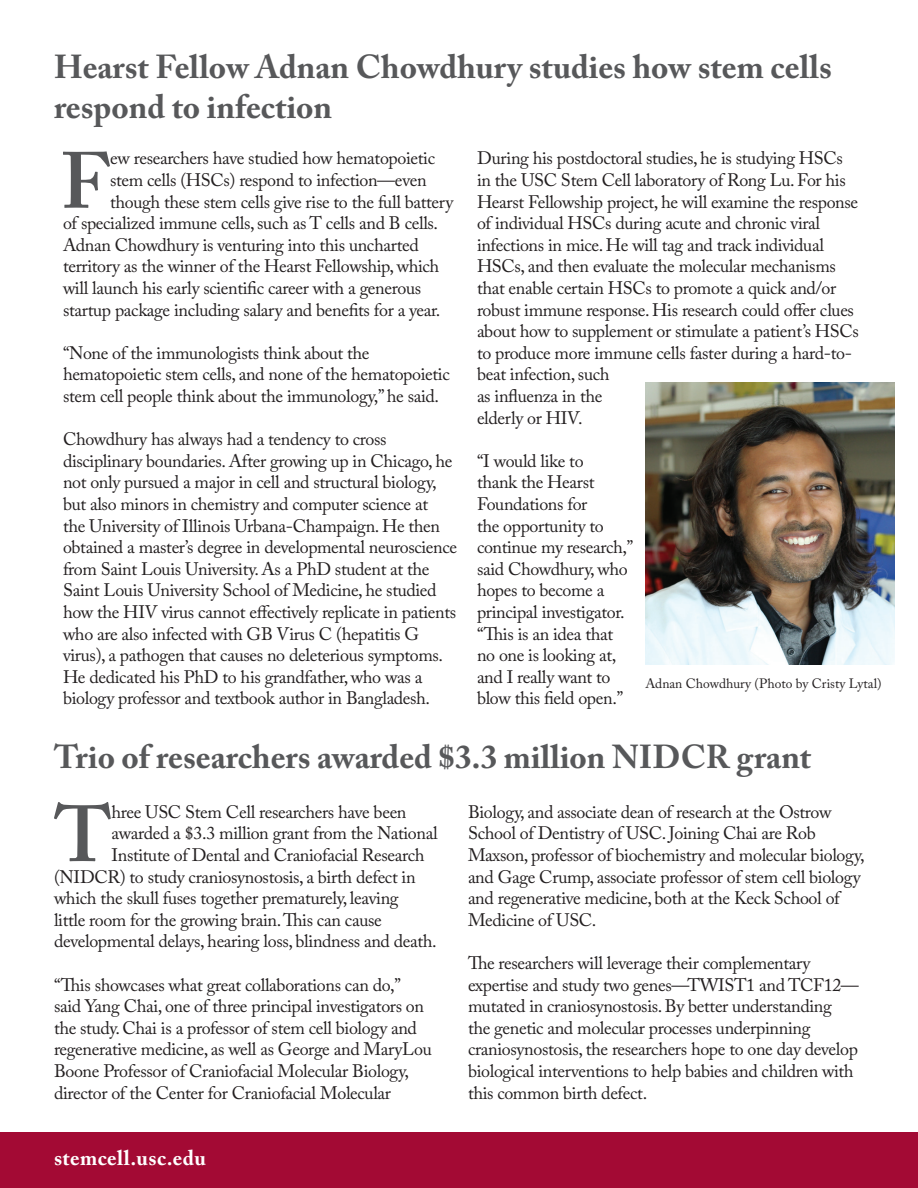
<style>
.page{position:relative;width:918px;height:1188px;background:#fff}
.page>*{position:absolute;margin:0;border:0;box-sizing:border-box;transform-origin:0 0}
.t1{font:600 78.75px "Adobe Caslon Pro";color:#57585a}
.t2{font:700 33px/39.6px "Adobe Caslon Pro";color:#57585a}
.t3{font:700 21px "Adobe Caslon Pro";letter-spacing:.02em;color:#fff}
.t4{font:18px/21.6px "Adobe Caslon Pro";letter-spacing:-.02em;color:#231f20}
.t5{font:13.5px "Adobe Caslon Pro";color:#231f20}
</style>
<div class="page">
<div style="left:0;top:1132px;width:918px;height:56px;background:#a30a34"></div>
<img style="left:645px;top:382px;width:250px;height:283px">
<h2 class="t2" style="left:54px;top:47px;width:779px">Hearst Fellow Adnan Chowdhury studies how stem cells respond to infection</h2>
<h1 class="t1" style="left:61px;top:134px;width:51px">F</h1>
<p class="t4" style="left:110px;top:147px;width:327px">ew researchers have studied how hematopoietic</p>
<p class="t4" style="left:110px;top:169px;width:318px">stem cells (HSCs) respond to infection—even</p>
<p class="t4" style="left:110px;top:191px;width:345px">though these stem cells give rise to the full battery</p>
<p class="t4" style="left:63px;top:212px;width:377px">of specialized immune cells, such as T cells and B cells.</p>
<p class="t4" style="left:63px;top:234px;width:357px">Adnan Chowdhury is venturing into this uncharted</p>
<p class="t4" style="left:63px;top:255px;width:378px">territory as the winner of the Hearst Fellowship, which</p>
<p class="t4" style="left:63px;top:277px;width:360px">will launch his early scientific career with a generous</p>
<p class="t4" style="left:63px;top:299px;width:379px">startup package including salary and benefits for a year.</p>
<p class="t4" style="left:63px;top:342px;width:388px">“None of the immunologists think about the hematopoietic stem cells, and none of the hematopoietic stem cell people think about the immunology,” he said.</p>
<p class="t4" style="left:63px;top:428px;width:396px">Chowdhury has always had a tendency to cross disciplinary boundaries. After growing up in Chicago, he not only pursued a major in cell and structural biology, but also minors in chemistry and computer science at<br>the University of Illinois Urbana-Champaign. He then obtained a master’s degree in developmental neuroscience from Saint Louis University. As a PhD student at the Saint Louis University School of Medicine, he studied how the HIV virus cannot effectively replicate in patients who are also infected with GB Virus C (hepatitis G virus), a pathogen that causes no deleterious symptoms.<br>He dedicated his PhD to his grandfather, who was a biology professor and textbook author in Bangladesh.</p>
<p class="t4" style="left:477px;top:147px;width:383px">During his postdoctoral studies, he is studying HSCs in the USC Stem Cell laboratory of Rong Lu. For his Hearst Fellowship project, he will examine the response of individual HSCs during acute and chronic viral infections in mice. He will tag and track individual HSCs, and then evaluate the molecular mechanisms that enable certain HSCs to promote a quick and/or robust immune response. His research could offer clues about how to supplement or stimulate a patient’s HSCs to produce more immune cells faster during a hard-to&shy;beat infection, such<br>as influenza in the<br>elderly or HIV.</p>
<p class="t4" style="left:477px;top:450px;width:158px">“I would like to<br>thank the Hearst<br>Foundations for<br>the opportunity to continue my research,” said Chowdhury, who hopes to become a principal investigator. “This is an idea that no one is looking at, and I really want to blow this field open.”</p>
<p class="t5" style="left:645px;top:676px;width:238px">Adnan Chowdhury (Photo by Cristy Lytal)</p>
<h2 class="t2" style="left:54px;top:737px;width:759px">Trio of researchers awarded $3.3 million NIDCR grant</h2>
<h1 class="t1" style="left:55px;top:788px;width:58px">T</h1>
<p class="t4" style="left:112px;top:801px;width:297px">hree USC Stem Cell researchers have been</p>
<p class="t4" style="left:112px;top:822px;width:328px">awarded a $3.3 million grant from the National</p>
<p class="t4" style="left:112px;top:844px;width:315px">Institute of Dental and Craniofacial Research</p>
<p class="t4" style="left:54px;top:866px;width:363px">(NIDCR) to study craniosynostosis, a birth defect in</p>
<p class="t4" style="left:54px;top:887px;width:346px">which the skull fuses together prematurely, leaving</p>
<p class="t4" style="left:54px;top:909px;width:329px">little room for the growing brain. This can cause</p>
<p class="t4" style="left:54px;top:930px;width:384px">developmental delays, hearing loss, blindness and death.</p>
<p class="t4" style="left:54px;top:974px;width:379px">“This showcases what great collaborations can do,” said Yang Chai, one of three principal investigators on the study. Chai is a professor of stem cell biology and regenerative medicine, as well as George and MaryLou Boone Professor of Craniofacial Molecular Biology, director of the Center for Craniofacial Molecular</p>
<p class="t3" style="left:54px;top:1145px;width:154px">stemcell.usc.edu</p>
<p class="t4" style="left:468px;top:801px;width:398px">Biology, and associate dean of research at the Ostrow School of Dentistry of USC. Joining Chai are Rob Maxson, professor of biochemistry and molecular biology, and Gage Crump, associate professor of stem cell biology and regenerative medicine, both at the Keck School of Medicine of USC.</p>
<p class="t4" style="left:468px;top:952px;width:392px">The researchers will leverage their complementary expertise and study two genes—TWIST1 and TCF12— mutated in craniosynostosis. By better understanding<br>the genetic and molecular processes underpinning craniosynostosis, the researchers hope to one day develop biological interventions to help babies and children with this common birth defect.</p>
</div>
